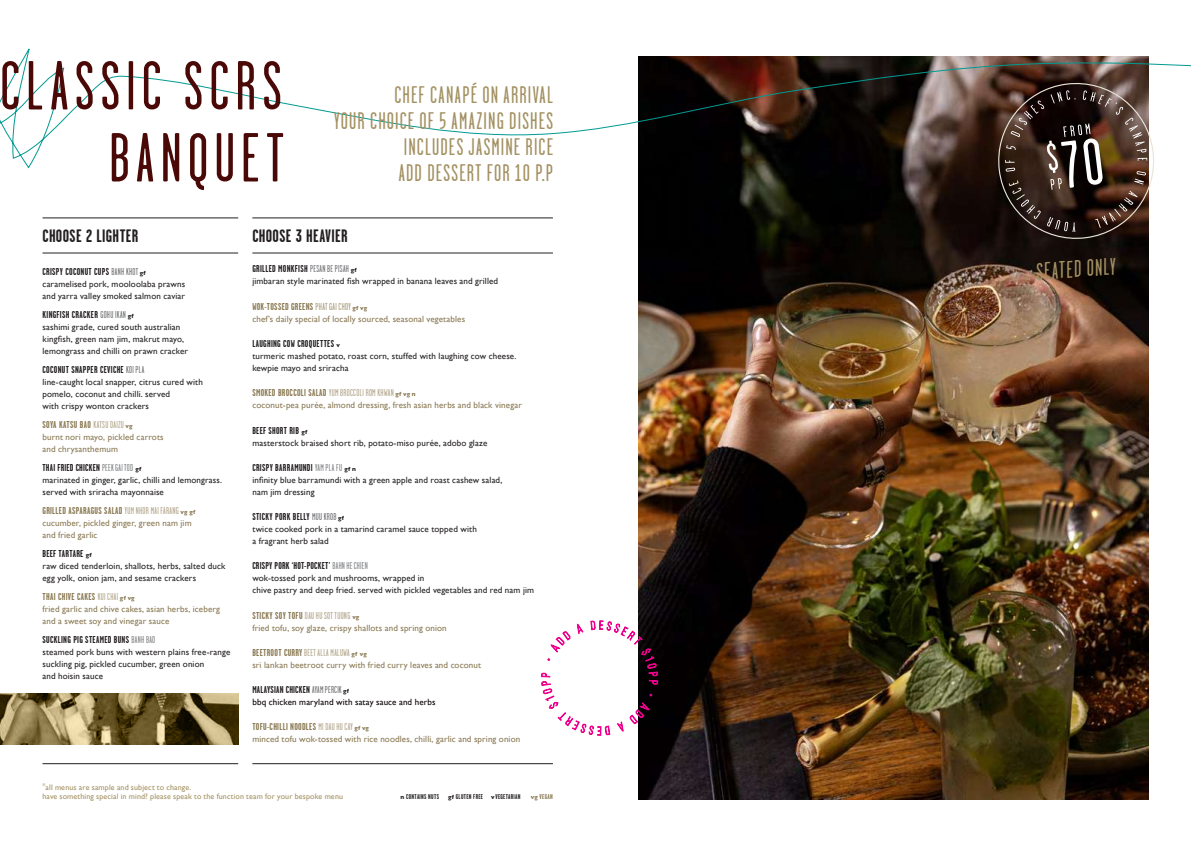
<style>
.page{position:relative;width:1191px;height:842px;background:#fff}
.page>*{position:absolute;margin:0;border:0;box-sizing:border-box;transform-origin:0 0}
.t1{font:69.2px/72px "Garage Gothic";letter-spacing:.09em;color:#4a0907;text-align:right}
.t2{font:24px/26.1px "Garage Gothic";letter-spacing:.05em;color:#a39162;text-align:right}
.t3{font:23.9px "Garage Gothic";color:#a39162}
.t4{font:700 18px "Garage Gothic";letter-spacing:.02em;color:#231f20}
.t5{font:700 10px "Garage Gothic";letter-spacing:.03em;color:#231f20}
.t6{font:700 10px "Garage Gothic";letter-spacing:.03em;color:#8a7953}
.t7{font:10px "Garage Gothic";letter-spacing:.04em;color:#b1a489}
.t8{font:9px/12px "Gill Sans";letter-spacing:.015em;color:#231f20}
.t9{font:9px/12px "Gill Sans";letter-spacing:.01em;color:#8a7953}
.t10{font:9px "Gill Sans";letter-spacing:.015em;color:#0a0203}
.t11{font:8px/9.6px "Gill Sans";letter-spacing:.015em;color:#a39162}
.t12{font:700 7px "Garage Gothic";letter-spacing:.045em;color:#231f20}
.t13{font:700 7px "Garage Gothic";letter-spacing:.045em;color:#8a7953}
.s1{font-weight:400;color:#6d6e71}
.s2{font-family:"Gill Sans";font-size:6px}
.s3{font-weight:400;color:#b1a489}
.s4{font-weight:400;color:#808285}
.s5{font-weight:400;color:#a7997a}
.s6{font-weight:700;color:#8a7953}
.s7{font-family:"Gill Sans";font-weight:700;font-size:6px;color:#8a7953}
</style>
<div class="page">
<img style="left:638px;top:168px;width:510px;height:631px">
<svg style="left:0;top:48px;width:1191px;height:120px"></svg>
<hr style="left:43px;top:218px;width:195px;height:1px;background:#231f20">
<hr style="left:252px;top:218px;width:301px;height:1px;background:#231f20">
<hr style="left:43px;top:253px;width:195px;height:1px;background:#231f20">
<hr style="left:43px;top:763px;width:195px;height:1px;background:#231f20">
<hr style="left:252px;top:763px;width:301px;height:1px;background:#231f20">
<hr style="left:252px;top:253px;width:301px;height:1px;background:#231f20">
<svg style="left:541px;top:620px;width:117px;height:115px"></svg>
<svg style="left:992px;top:78px;width:166px;height:166px;background:#4a3a32"></svg>
<img style="left:0;top:693px;width:238px;height:51px">
<h1 class="t1" style="left:0;top:51px;width:285px">CLASSIC SCRS<br>BANQUET</h1>
<h3 class="t4" style="left:43px;top:227px;width:97px">CHOOSE 2 LIGHTER</h3>
<h3 class="t4" style="left:252px;top:227px;width:97px">CHOOSE 3 HEAVIER</h3>
<h2 class="t2" style="left:334px;top:82px;width:220px">CHEF CANAPÉ ON ARRIVAL<br>YOUR CHOICE OF 5 AMAZING DISHES<br>INCLUDES JASMINE RICE<br>ADD DESSERT FOR 10 P.P</h2>
<p class="t5" style="left:43px;top:266px;width:105px">CRISPY COCONUT CUPS <span class="s1">BANH KHOT</span> <span class="s2">gf</span></p>
<p class="t8" style="left:43px;top:278px;width:144px">caramelised pork, mooloolaba prawns and yarra valley smoked salmon caviar</p>
<p class="t5" style="left:43px;top:309px;width:93px">KINGFISH CRACKER <span class="s1">GOHU IKAN</span> <span class="s2">gf</span></p>
<p class="t8" style="left:43px;top:321px;width:147px">sashimi grade, cured south australian kingfish, green nam jim, makrut mayo, lemongrass and chilli on prawn cracker</p>
<p class="t5" style="left:43px;top:364px;width:103px">COCONUT SNAPPER CEVICHE <span class="s1">KOI PLA</span></p>
<p class="t8" style="left:43px;top:376px;width:162px">line-caught local snapper, citrus cured with pomelo, coconut and chilli. served<br>with crispy wonton crackers</p>
<p class="t6" style="left:43px;top:419px;width:91px">SOYA KATSU BAO <span class="s3">KATSU DAIZU</span> <span class="s2">vg</span></p>
<p class="t9" style="left:43px;top:431px;width:123px">burnt nori mayo, pickled carrots and chrysanthemum</p>
<p class="t5" style="left:43px;top:462px;width:100px">THAI FRIED CHICKEN <span class="s4">PEEK GAI TOD</span> <span class="s2">gf</span></p>
<p class="t8" style="left:43px;top:474px;width:181px">marinated in ginger, garlic, chilli and lemongrass. served with sriracha mayonnaise</p>
<p class="t6" style="left:43px;top:505px;width:154px">GRILLED ASPARAGUS SALAD <span class="s3">YUM NHOR MAI FARANG</span> <span class="s2">vg gf</span></p>
<p class="t9" style="left:43px;top:517px;width:151px">cucumber, pickled ginger, green nam jim and fried garlic</p>
<p class="t5" style="left:43px;top:548px;width:51px">BEEF TARTARE <span class="s2">gf</span></p>
<p class="t8" style="left:43px;top:560px;width:184px">raw diced tenderloin, shallots, herbs, salted duck egg yolk, onion jam, and sesame crackers</p>
<p class="t6" style="left:43px;top:592px;width:94px">THAI CHIVE CAKES <span class="s3">KUI CHAI</span> <span class="s2">gf vg</span></p>
<p class="t9" style="left:43px;top:603px;width:179px">fried garlic and chive cakes, asian herbs, iceberg and a sweet soy and vinegar sauce</p>
<p class="t5" style="left:43px;top:635px;width:114px">SUCKLING PIG STEAMED BUNS <span class="s4">BANH BAO</span></p>
<p class="t8" style="left:43px;top:646px;width:189px">steamed pork buns with western plains free-range suckling pig, pickled cucumber, green onion<br>and hoisin sauce</p>
<p class="t5" style="left:252px;top:264px;width:106px">GRILLED MONKFISH <span class="s1">PESAN BE PISAH</span> <span class="s2">gf</span></p>
<p class="t8" style="left:252px;top:275px;width:247px">jimbaran style marinated fish wrapped in banana leaves and grilled</p>
<p class="t6" style="left:252px;top:301px;width:116px">WOK-TOSSED GREENS <span class="s5">PHAT GAI CHOY</span> <span class="s2">gf vg</span></p>
<p class="t9" style="left:252px;top:313px;width:214px">chef’s daily special of locally sourced, seasonal vegetables</p>
<p class="t5" style="left:252px;top:338px;width:89px">LAUGHING COW CROQUETTES <span class="s2">v</span></p>
<p class="t8" style="left:252px;top:350px;width:265px">turmeric mashed potato, roast corn, stuffed with laughing cow cheese. kewpie mayo and sriracha</p>
<p class="t6" style="left:252px;top:387px;width:165px">SMOKED BROCCOLI SALAD <span class="s3">YUM BROCCOLI ROM KHWAN</span> <span class="s2">gf vg n</span></p>
<p class="t9" style="left:252px;top:399px;width:271px">coconut-pea purée, almond dressing, fresh asian herbs and black vinegar</p>
<p class="t5" style="left:252px;top:425px;width:56px">BEEF SHORT RIB <span class="s2">gf</span></p>
<p class="t8" style="left:252px;top:436px;width:236px">masterstock braised short rib, potato-miso purée, adobo glaze</p>
<p class="t5" style="left:252px;top:462px;width:105px">CRISPY BARRAMUNDI <span class="s4">YAM PLA FU</span> <span class="s2">gf n</span></p>
<p class="t8" style="left:252px;top:474px;width:251px">infinity blue barramundi with a green apple and roast cashew salad, nam jim dressing</p>
<p class="t5" style="left:252px;top:511px;width:93px">STICKY PORK BELLY <span class="s1">MUU KROB</span> <span class="s2">gf</span></p>
<p class="t8" style="left:252px;top:523px;width:226px">twice cooked pork in a tamarind caramel sauce topped with a fragrant herb salad</p>
<p class="t5" style="left:252px;top:560px;width:117px">CRISPY PORK ‘HOT-POCKET’ <span class="s4">BAHN HE CHIEN</span></p>
<p class="t8" style="left:252px;top:572px;width:283px">wok-tossed pork and mushrooms, wrapped in<br>chive pastry and deep fried. served with pickled vegetables and red nam jim</p>
<p class="t6" style="left:252px;top:610px;width:108px">STICKY SOY TOFU <span class="s3">DAU HU SOT TUONG</span> <span class="s2">vg</span></p>
<p class="t9" style="left:252px;top:621px;width:196px">fried tofu, soy glaze, crispy shallots and spring onion</p>
<p class="t7" style="left:252px;top:647px;width:116px"><span class="s6">BEETROOT CURRY</span> BEET ALLA MALUWA <span class="s7">gf vg</span></p>
<p class="t9" style="left:252px;top:659px;width:230px">sri lankan beetroot curry with fried curry leaves and coconut</p>
<p class="t5" style="left:252px;top:684px;width:98px">MALAYSIAN CHICKEN <span class="s1">AYAM PERCIK</span> <span class="s2">gf</span></p>
<p class="t10" style="left:252px;top:697px;width:185px">bbq chicken maryland with satay sauce and herbs</p>
<p class="t6" style="left:252px;top:722px;width:118px">TOFU-CHILLI NOODLES <span class="s3">MI DAU HU CAY</span> <span class="s2">gf vg</span></p>
<p class="t9" style="left:252px;top:733px;width:269px">minced tofu wok-tossed with rice noodles, chilli, garlic and spring onion</p>
<p class="t11" style="left:42px;top:782px;width:302px"><sup>*</sup>all menus are sample and subject to change.<br>have something special in mind? please speak to the function team for your bespoke menu</p>
<p class="t12" style="left:400px;top:793px;width:40px"><span class="s2">n</span> CONTAINS NUTS</p>
<p class="t12" style="left:448px;top:793px;width:74px"><span class="s2">gf</span> GLUTEN FREE <span class="s2">v</span>VEGETARIAN</p>
<p class="t13" style="left:531px;top:793px;width:24px"><span class="s2">vg</span> VEGAN</p>
<h3 class="t3" style="left:1035px;top:259px;width:81px;rotate:-4deg">SEATED ONLY</h3>
</div>
